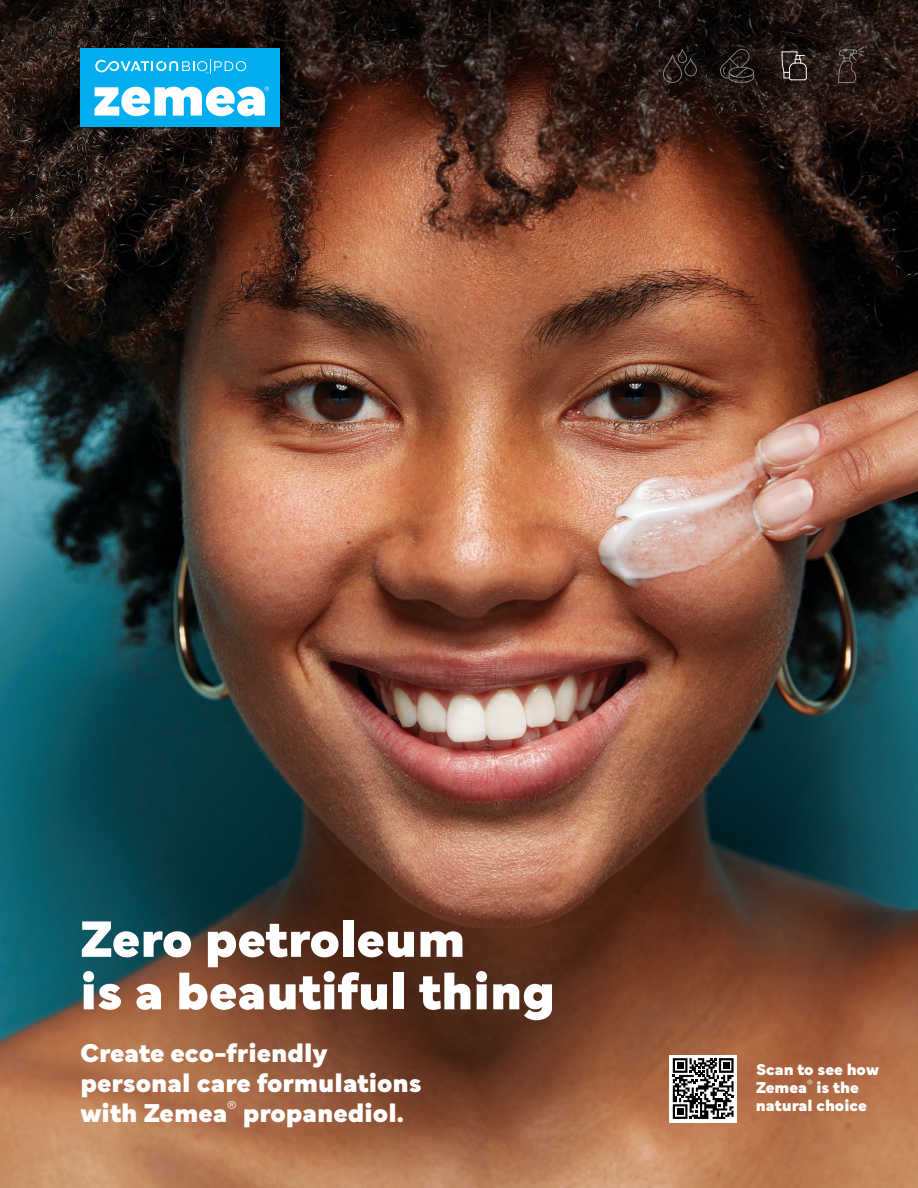
<style>
.page{position:relative;width:918px;height:1188px;background:#fff}
.page>*{position:absolute;margin:0;border:0;box-sizing:border-box;transform-origin:0 0}
.t1{font:900 53.4px/52.5px "Mundial";color:#fff}
.t2{font:900 27px/30px "Mundial";color:#fff}
.t3{font:900 16.5px/18px "Mundial";color:#fff}
</style>
<div class="page">
<img style="left:0;top:237px;width:918px;height:951px">
<svg style="left:0;top:0;width:918px;height:237px;background:#3a2219"></svg>
<svg style="left:720px;top:49px;width:34px;height:34px"></svg>
<svg style="left:782px;top:51px;width:25px;height:29px"></svg>
<svg style="left:838px;top:47px;width:26px;height:36px"></svg>
<svg style="left:663px;top:49px;width:34px;height:34px"></svg>
<div style="left:80px;top:49px;width:200px;height:78px;background:#00aeef"></div>
<svg style="left:95px;top:59px;width:151px;height:15px"></svg>
<svg style="left:95px;top:86px;width:174px;height:30px"></svg>
<div style="left:669px;top:1055px;width:68px;height:67px;background:#fff"></div>
<svg style="left:673px;top:1058px;width:61px;height:61px"></svg>
<div style="left:677px;top:1062px;width:6px;height:7px;background:#000"></div>
<div style="left:723px;top:1062px;width:6px;height:7px;background:#000"></div>
<div style="left:677px;top:1108px;width:6px;height:7px;background:#000"></div>
<h1 class="t1" style="left:80px;top:908px;width:476px">Zero petroleum<br>is a beautiful thing</h1>
<p class="t2" style="left:80px;top:1036px;width:343px">Create eco-friendly personal care formulations with Zemea<sup>®</sup> propanediol.</p>
<p class="t3" style="left:756px;top:1059px;width:125px">Scan to see how<br>Zemea<sup>®</sup> is the natural choice</p>
</div>
